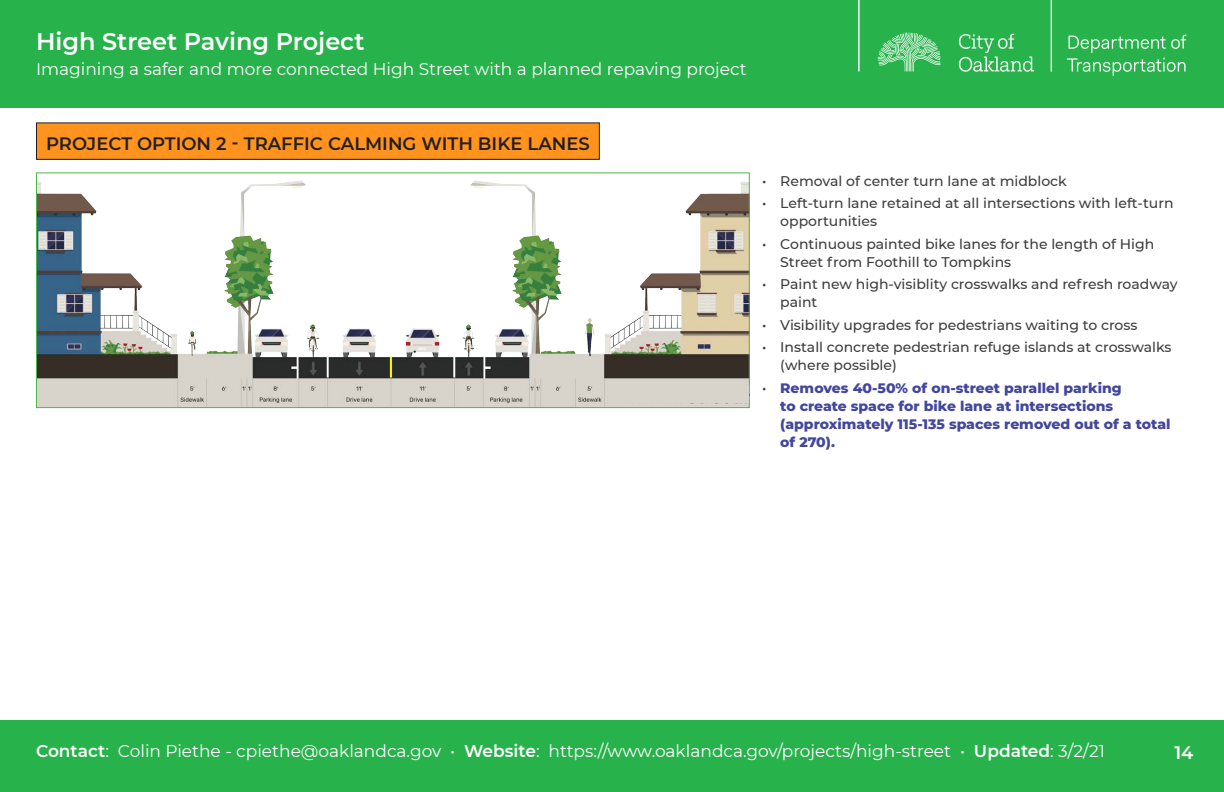
<style>
.page{position:relative;width:1224px;height:792px;background:#fff}
.page>*{position:absolute;margin:0;border:0;box-sizing:border-box;transform-origin:0 0}
.t1{font:600 24px "Montserrat";color:#fff}
.Header_1{font:600 18px "Montserrat";color:#231f20}
.t2{font:600 18px "Montserrat";color:#fff}
.t3{font:17px "Montserrat";color:#fff}
.t4{font:500 14px/18px "Montserrat";color:#3e3e3f}
.t5{font:800 14px/18px "Montserrat";color:#43469d}
.s1{font-weight:500;color:#3e3e3f}
.s2{font-weight:600}
</style>
<div class="page">
<div style="left:0;top:0;width:1224px;height:108px;background:#28b24b"></div>
<div style="left:0;top:720px;width:1224px;height:72px;background:#28b24b"></div>
<img style="left:858px;top:0;width:328px;height:76px">
<div style="left:36px;top:123px;width:563px;height:36px;background:#ff931e"></div>
<div style="left:36px;top:122px;width:564px;height:38px;border:1px solid #231f20"></div>
<img style="left:38px;top:180px;width:710px;height:226px">
<hr style="left:390px;top:357px;width:2px;height:21px;background:#fff200">
<hr style="left:327px;top:357px;width:2px;height:21px;background:#fff">
<hr style="left:453px;top:357px;width:2px;height:21px;background:#fff">
<div style="left:36px;top:172px;width:714px;height:236px;border:1px solid #4cb848"></div>
<div style="left:623px;top:385px;width:126px;height:18px;background:#d8d3cb"></div>
<h1 class="t1" style="left:36px;top:25px;width:330px">High Street Paving Project</h1>
<p class="t3" style="left:36px;top:57px;width:712px">Imagining a safer and more connected High Street with a planned repaving project</p>
<p class="Header_1" style="left:46px;top:131px;width:545px">PROJECT OPTION 2 - TRAFFIC CALMING WITH BIKE LANES</p>
<p class="t4" style="left:762px;top:171px;width:306px">• Removal of center turn lane at midblock</p>
<p class="t4" style="left:780px;top:194px;width:395px;text-indent:-18px">• Left-turn lane retained at all intersections with left-turn opportunities</p>
<p class="t4" style="left:780px;top:234px;width:375px;text-indent:-18px">• Continuous painted bike lanes for the length of High<br>Street from Foothill to Tompkins</p>
<p class="t4" style="left:780px;top:275px;width:399px;text-indent:-18px">• Paint new high-visiblity crosswalks and refresh roadway paint</p>
<p class="t4" style="left:762px;top:315px;width:377px">• Visibility upgrades for pedestrians waiting to cross</p>
<p class="t4" style="left:780px;top:338px;width:393px;text-indent:-18px">• Install concrete pedestrian refuge islands at crosswalks (where possible)</p>
<p class="t5" style="left:780px;top:378px;width:392px;text-indent:-18px"><span class="s1">•</span> Removes 40-50% of on-street parallel parking<br>to create space for bike lane at intersections (approximately 115-135 spaces removed out of a total of 270).</p>
<p class="t3" style="left:36px;top:740px;width:1070px"><span class="s2">Contact</span>: Colin Piethe - cpiethe@oaklandca.gov • <span class="s2">Website</span>: https://www.oaklandca.gov/projects/high-street • <span class="s2">Updated</span>: 3/2/21</p>
<p class="t2" style="left:1174px;top:740px;width:21px">14</p>
</div>
